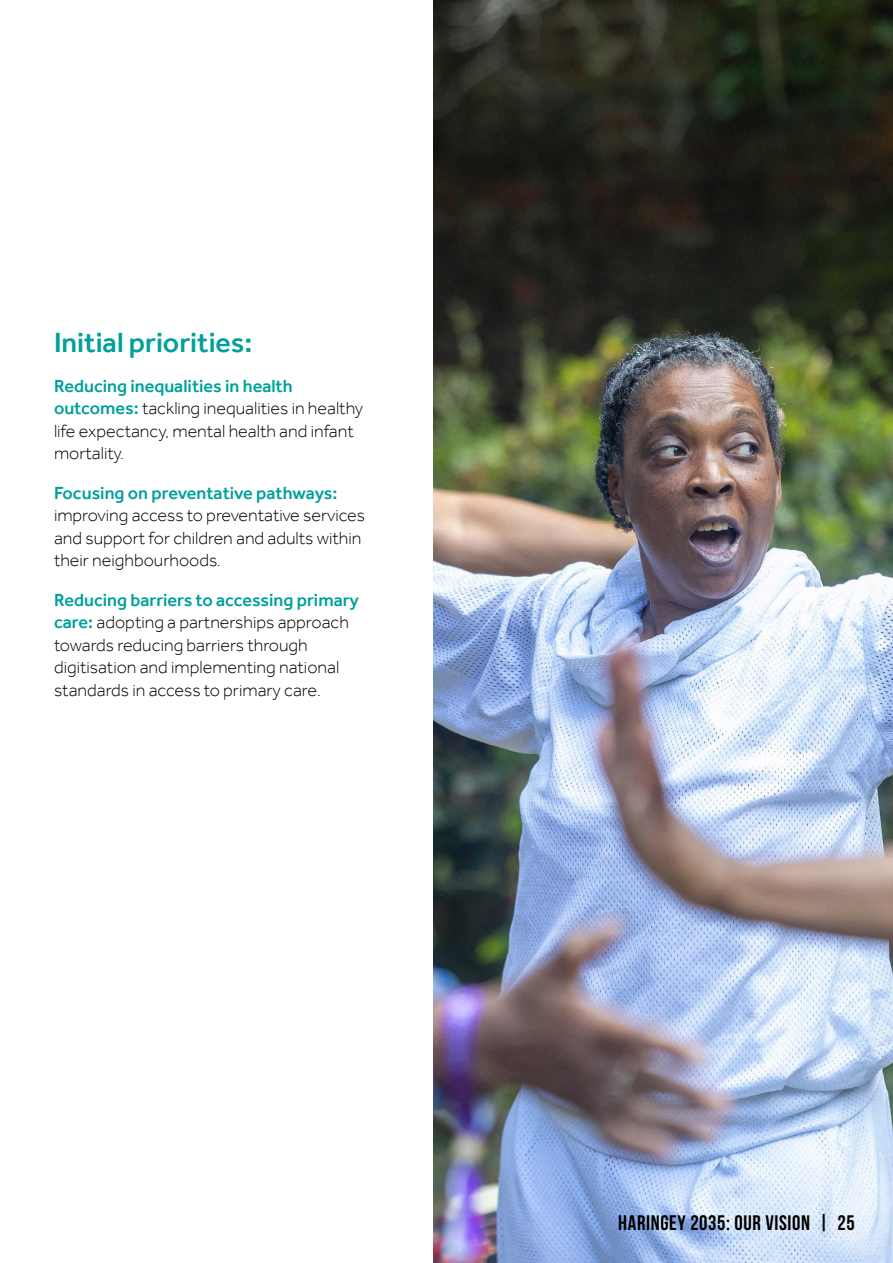
<style>
.page{position:relative;width:893px;height:1263px;background:#fff}
.page>*{position:absolute;margin:0;border:0;box-sizing:border-box;transform-origin:0 0}
.t1{font:500 28.5px "Effra";color:#00a09b}
.t2{font:21px "Bebas Neue";letter-spacing:.03em;color:#000}
.t3{font:300 18px/22.5px "Effra";color:#000}
.t4{font:500 18px "Effra";color:#00a09b}
.s1{font-weight:500;color:#00a09b}
</style>
<div class="page">
<img style="left:434px;top:0;width:459px;height:1263px">
<h2 class="t1" style="left:54px;top:326px;width:200px">Initial priorities:</h2>
<p class="t3" style="left:54px;top:374px;width:311px"><span class="s1">Reducing inequalities in health outcomes:</span> tackling inequalities in healthy life expectancy, mental health and infant mortality.</p>
<p class="t4" style="left:54px;top:482px;width:285px">Focusing on preventative pathways:</p>
<p class="t3" style="left:54px;top:504px;width:313px">improving access to preventative services and support for children and adults within their neighbourhoods.</p>
<p class="t3" style="left:54px;top:588px;width:307px"><span class="s1">Reducing barriers to accessing primary care:</span> adopting a partnerships approach towards reducing barriers through digitisation and implementing national standards in access to primary care.</p>
<p class="t2" style="left:618px;top:1211px;width:238px">HARINGEY 2035: OUR VISION | 25</p>
</div>
